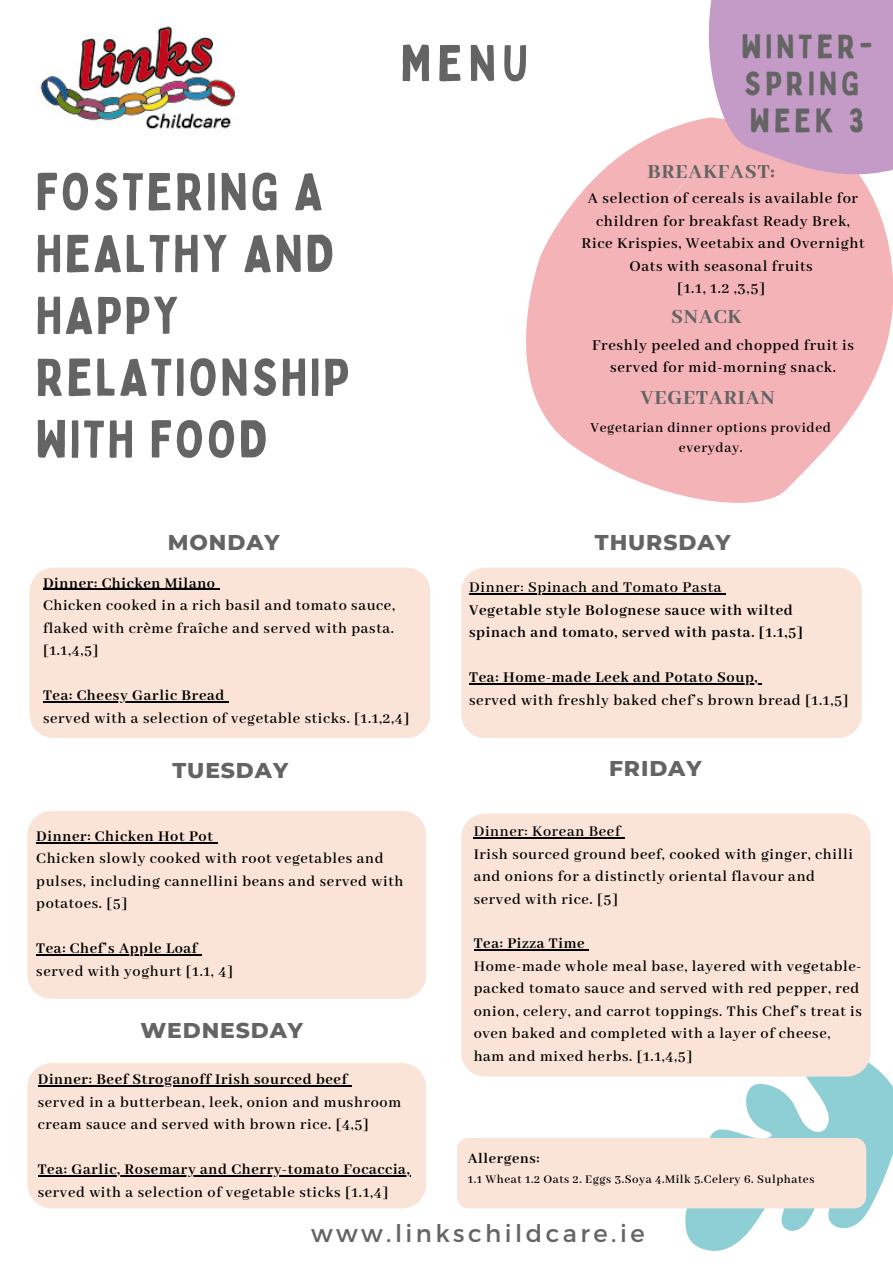
<style>
.page{position:relative;width:893px;height:1264px;background:#fff}
.page>*{position:absolute;margin:0;border:0;box-sizing:border-box;transform-origin:0 0}
.t1{font:51.9px/61.8px "Bobby Jones";letter-spacing:.05em;color:#646464}
.t2{font:50.1px "Bobby Jones";color:#646464}
.t3{font:33px/37px "Bobby Jones";letter-spacing:.125em;color:#646464}
.t4{font:24.15px "Montserrat";letter-spacing:.145em;color:#646464}
.t5{font:800 21.9px "Montserrat";letter-spacing:.04em;color:#646464}
.t6{font:800 21.9px "Abhaya Libre";letter-spacing:.04em;color:#646464}
.t7{font:600 16.5px/22.5px "Abhaya Libre";letter-spacing:.04em;color:#000;text-align:center}
.t8{font:700 16.35px/22.5px "Abhaya Libre";letter-spacing:.04em;color:#000}
.t9{font:600 16.35px "Abhaya Libre";letter-spacing:.04em;color:#000}
.t10{font:600 16.2px/22.5px "Abhaya Libre";letter-spacing:.04em;color:#000}
.t11{font:700 16.2px/22.5px "Abhaya Libre";letter-spacing:.04em;color:#000}
.t12{font:700 15.75px "Abhaya Libre";letter-spacing:.04em;color:#000}
.t13{font:600 15px/20.2px "Abhaya Libre";letter-spacing:.04em;color:#000;text-align:center}
.t14{font:600 12.75px "Abhaya Libre";letter-spacing:.04em;color:#000}
.s1{font-weight:600}
</style>
<div class="page">
<svg style="left:526px;top:193px;width:366px;height:380px;fill:#f4b4b7"></svg>
<svg style="left:532px;top:120px;width:204px;height:205px;fill:#f4b4b7"></svg>
<img style="left:40px;top:26px;width:196px;height:103px">
<div style="left:27px;top:1063px;width:399px;height:145px;background:#fae4d7;border-radius:24px"></div>
<div style="left:30px;top:567px;width:400px;height:171px;background:#fae4d7;border-radius:24px"></div>
<div style="left:27px;top:811px;width:399px;height:187px;background:#fae4d7;border-radius:24px"></div>
<svg style="left:678px;top:1016px;width:214px;height:235px"></svg>
<div style="left:461px;top:813px;width:409px;height:263px;background:#fae4d7;border-radius:24px"></div>
<div style="left:457px;top:1137px;width:409px;height:71px;background:#fae4d7;border-radius:12px"></div>
<svg style="left:698px;top:0;width:194px;height:193px;background:#d0a5c6"></svg>
<hr style="left:43px;top:588px;width:173px;height:2px;background:#000">
<hr style="left:43px;top:701px;width:182px;height:1px;background:#000">
<hr style="left:36px;top:842px;width:178px;height:1px;background:#000">
<hr style="left:36px;top:954px;width:162px;height:1px;background:#000">
<div style="left:461px;top:567px;width:400px;height:171px;background:#fae4d7;border-radius:24px"></div>
<hr style="left:38px;top:1085px;width:309px;height:1px;background:#000">
<hr style="left:38px;top:1175px;width:372px;height:1px;background:#000">
<hr style="left:469px;top:593px;width:253px;height:1px;background:#000">
<hr style="left:469px;top:683px;width:289px;height:1px;background:#000">
<hr style="left:473px;top:837px;width:147px;height:1px;background:#000">
<hr style="left:473px;top:949px;width:112px;height:1px;background:#000">
<p class="t1" style="left:36px;top:159px;width:315px">FOSTERING A<br>HEALTHY AND<br>HAPPY<br>RELATIONSHIP<br>WITH FOOD</p>
<p class="t2" style="left:400px;top:31px;width:129px">MENU</p>
<p class="t3" style="left:741px;top:27px;width:133px">WINTER-<br>SPRING</p>
<p class="t3" style="left:749px;top:101px;width:116px">WEEK 3</p>
<p class="t6" style="left:647px;top:160px;width:129px">BREAKFAST:</p>
<p class="t7" style="left:581px;top:188px;width:285px">A selection of cereals is available for children for breakfast Ready Brek, Rice Krispies, Weetabix and Overnight Oats with seasonal fruits</p>
<p class="t7" style="left:677px;top:277px;width:89px">[1.1, 1.2 ,3,5]</p>
<p class="t6" style="left:671px;top:304px;width:72px">SNACK</p>
<p class="t7" style="left:592px;top:334px;width:263px">Freshly peeled and chopped fruit is served for mid-morning snack.</p>
<p class="t6" style="left:641px;top:386px;width:135px">VEGETARIAN</p>
<p class="t13" style="left:590px;top:418px;width:242px">Vegetarian dinner options provided everyday.</p>
<p class="t5" style="left:168px;top:528px;width:113px">MONDAY</p>
<p class="t11" style="left:43px;top:572px;width:174px">Dinner: Chicken Milano</p>
<p class="t10" style="left:43px;top:595px;width:353px;text-align:justify">Chicken cooked in a rich basil and tomato sauce, flaked with crème fraîche and served with pasta. [1.1,4,5]</p>
<p class="t11" style="left:43px;top:684px;width:183px">Tea: Cheesy Garlic Bread</p>
<p class="t10" style="left:43px;top:707px;width:368px">served with a selection of vegetable sticks. [1.1,2,4]</p>
<p class="t5" style="left:172px;top:756px;width:117px">TUESDAY</p>
<p class="t11" style="left:36px;top:825px;width:178px">Dinner: Chicken Hot Pot</p>
<p class="t10" style="left:36px;top:848px;width:368px">Chicken slowly cooked with root vegetables and pulses, including cannellini beans and served with potatoes. [5]</p>
<p class="t11" style="left:36px;top:938px;width:162px">Tea: Chef’s Apple Loaf</p>
<p class="t10" style="left:36px;top:960px;width:198px">served with yoghurt [1.1, 4]</p>
<p class="t5" style="left:140px;top:1017px;width:164px">WEDNESDAY</p>
<p class="t11" style="left:38px;top:1068px;width:311px">Dinner: Beef Stroganoff Irish sourced beef</p>
<p class="t10" style="left:38px;top:1091px;width:365px">served in a butterbean, leek, onion and mushroom cream sauce and served with brown rice. [4,5]</p>
<p class="t11" style="left:38px;top:1158px;width:373px">Tea: Garlic, Rosemary and Cherry-tomato Focaccia, <span class="s1">served with a selection of vegetable sticks [1.1,4]</span></p>
<p class="t5" style="left:595px;top:528px;width:137px">THURSDAY</p>
<p class="t9" style="left:469px;top:578px;width:254px">Dinner: Spinach and Tomato Pasta</p>
<p class="t8" style="left:469px;top:599px;width:335px">Vegetable style Bolognese sauce with wilted spinach and tomato, served with pasta. [1.1,5]</p>
<p class="t8" style="left:469px;top:666px;width:290px">Tea: Home-made Leek and Potato Soup,</p>
<p class="t9" style="left:469px;top:691px;width:381px">served with freshly baked chef’s brown bread [1.1,5]</p>
<p class="t5" style="left:609px;top:755px;width:94px">FRIDAY</p>
<p class="t10" style="left:473px;top:820px;width:148px">Dinner: Korean Beef</p>
<p class="t10" style="left:473px;top:843px;width:381px">Irish sourced ground beef, cooked with ginger, chilli and onions for a distinctly oriental flavour and served with rice. [5]</p>
<p class="t11" style="left:473px;top:933px;width:112px">Tea: Pizza Time</p>
<p class="t10" style="left:473px;top:955px;width:389px">Home-made whole meal base, layered with vegetable&shy;packed tomato sauce and served with red pepper, red onion, celery, and carrot toppings. This Chef’s treat is oven baked and completed with a layer of cheese, ham and mixed herbs. [1.1,4,5]</p>
<p class="t12" style="left:468px;top:1150px;width:73px">Allergens:</p>
<p class="t14" style="left:468px;top:1171px;width:348px">1.1 Wheat 1.2 Oats 2. Eggs 3.Soya 4.Milk 5.Celery 6. Sulphates</p>
<p class="t4" style="left:311px;top:1217px;width:335px">www.linkschildcare.ie</p>
</div>
